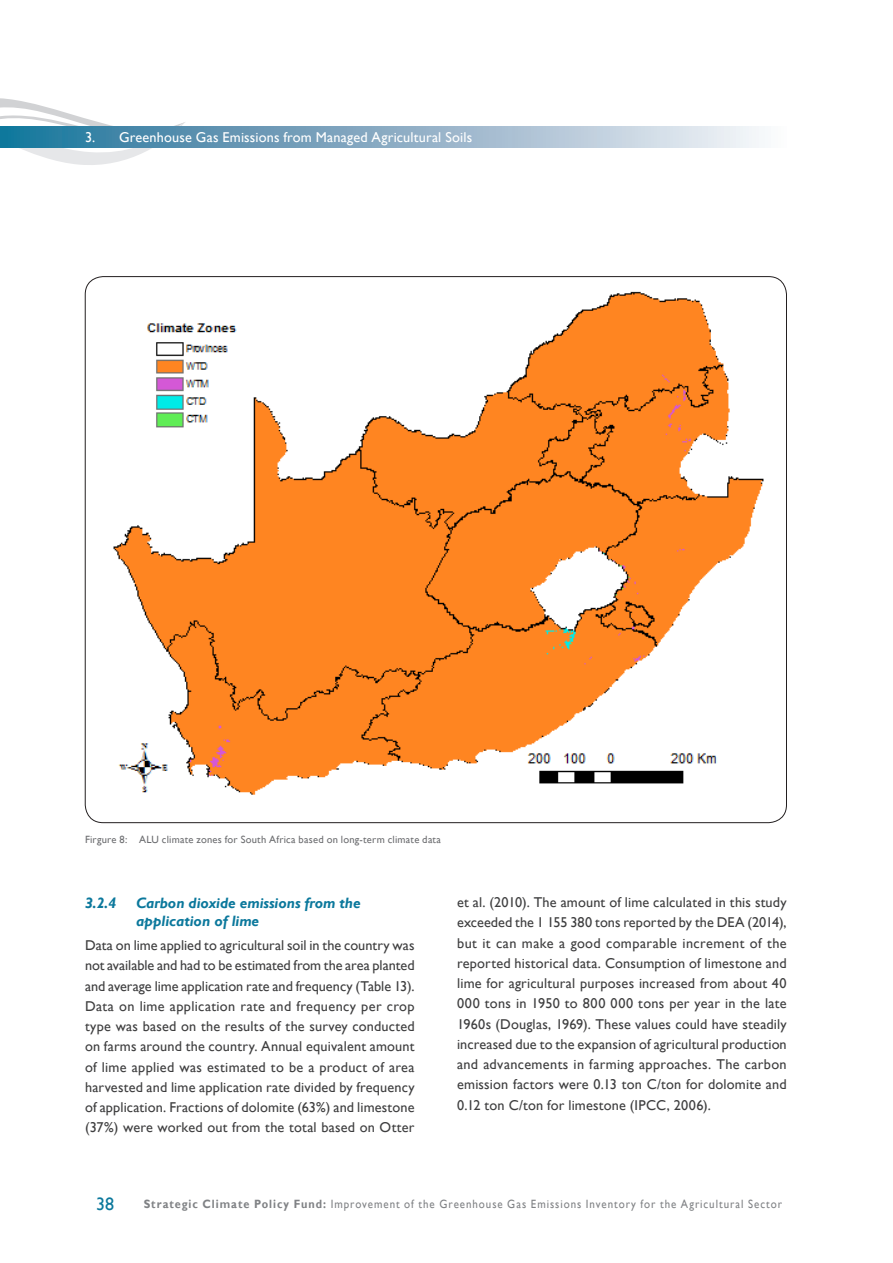
<style>
.page{position:relative;width:893px;height:1263px;background:#fff}
.page>*{position:absolute;margin:0;border:0;box-sizing:border-box;transform-origin:0 0}
.t1{font:18px "Gill Sans";color:#0b789c}
.C_Head_Cor{font:italic 700 15px/18px "Gill Sans";letter-spacing:-.005em;color:#0b789c}
.Body_Text_Cor{font:14.25px/20.2px "Gill Sans";letter-spacing:.01em;color:#3e3e3f;text-align:justify}
.Page_Headers{font:14.25px "Gill Sans";letter-spacing:.01em;color:#fff}
.t2{font:12px "Gill Sans";letter-spacing:.085em;color:#808285;scale:.91 1}
.Captions_Cor{font:10.5px "Gill Sans";letter-spacing:.02em;color:#6c6d70}
.s1{font-weight:700}
</style>
<div class="page">
<svg style="left:0;top:98px;width:186px;height:67px"></svg>
<div style="left:0;top:126px;width:787px;height:21px;background:linear-gradient(to right,#1c6f97,#fbf3f7)"></div>
<img style="left:113px;top:291px;width:651px;height:504px">
<p class="Page_Headers" style="left:85px;top:128px;width:389px">3. Greenhouse Gas Emissions from Managed Agricultural Soils</p>
<p class="Captions_Cor" style="left:85px;top:833px;width:357px">Firgure 8: ALU climate zones for South Africa based on long-term climate data</p>
<p class="C_Head_Cor" style="left:85px;top:894px;width:33px">3.2.4</p>
<p class="C_Head_Cor" style="left:136px;top:894px;width:226px">Carbon dioxide emissions from the application of lime</p>
<p class="Body_Text_Cor" style="left:85px;top:935px;width:331px">Data on lime applied to agricultural soil in the country was not available and had to be estimated from the area planted and average lime application rate and frequency (Table 13).<br>Data on lime application rate and frequency per crop type was based on the results of the survey conducted on farms around the country. Annual equivalent amount of lime applied was estimated to be a product of area harvested and lime application rate divided by frequency of application. Fractions of dolomite (63%) and limestone (37%) were worked out from the total based on Otter</p>
<p class="Body_Text_Cor" style="left:457px;top:892px;width:331px">et al. (2010). The amount of lime calculated in this study exceeded the 1 155 380 tons reported by the DEA (2014), but it can make a good comparable increment of the reported historical data. Consumption of limestone and lime for agricultural purposes increased from about 40<br>000 tons in 1950 to 800 000 tons per year in the late 1960s (Douglas, 1969). These values could have steadily increased due to the expansion of agricultural production and advancements in farming approaches. The carbon emission factors were 0.13 ton C/ton for dolomite and 0.12 ton C/ton for limestone (IPCC, 2006).</p>
<p class="t1" style="left:96px;top:1193px;width:20px">38</p>
<p class="t2" style="left:144px;top:1197px;width:703px"><span class="s1">Strategic Climate Policy Fund:</span> Improvement of the Greenhouse Gas Emissions Inventory for the Agricultural Sector</p>
</div>
